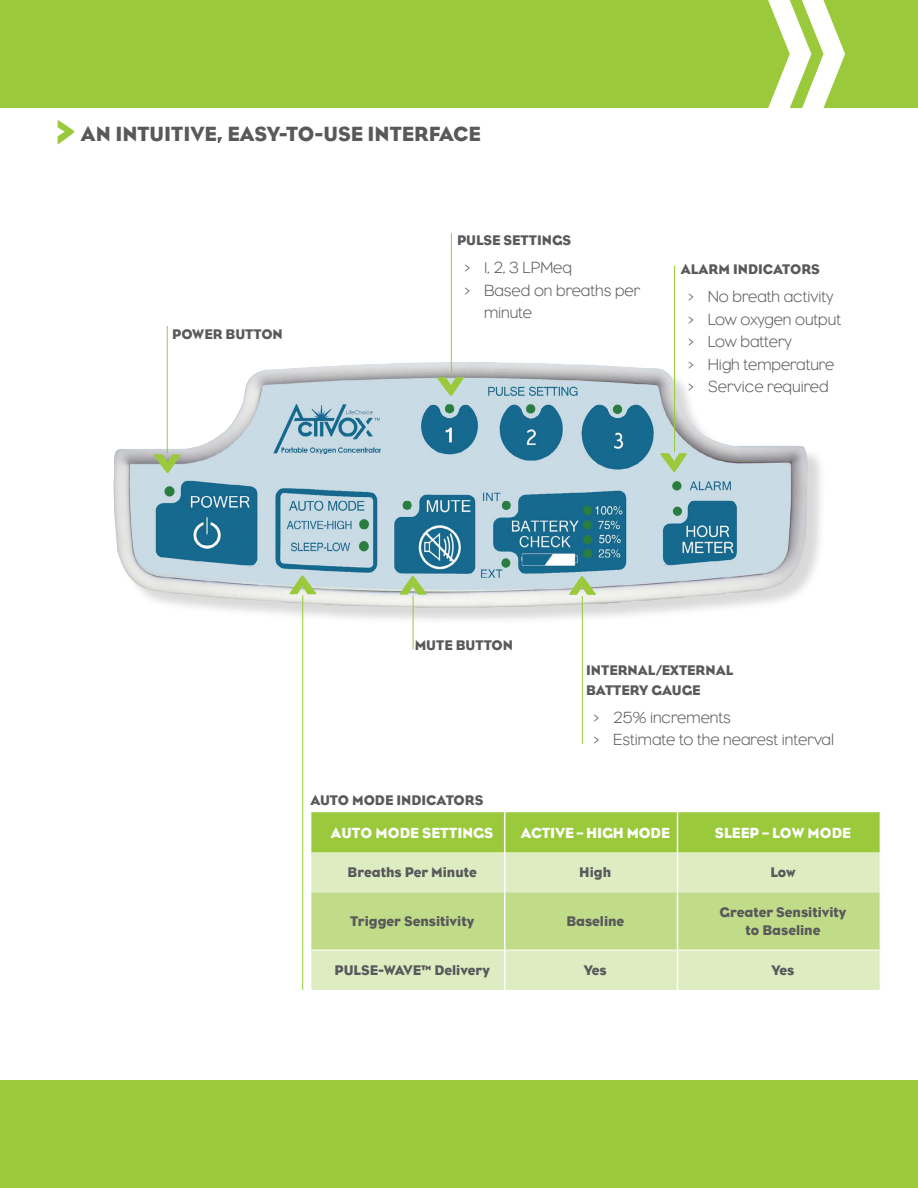
<style>
.page{position:relative;width:918px;height:1188px;background:#fff}
.page>*{position:absolute;margin:0;border:0;box-sizing:border-box;transform-origin:0 0}
.t1{font:48px "Eagle";color:#9aca3c}
.t2{font:21px "Eagle";color:#58595b}
.t3{font:300 16.5px/22.5px "Eagle";color:#58595b}
.t4{font:15px "Eagle";color:#fff}
.t5{font:14.25px/18px "Eagle";color:#58595b;text-align:center}
</style>
<div class="page">
<div style="left:116px;top:364px;width:710px;height:262px;background:#000;opacity:.15"></div>
<img style="left:113px;top:362px;width:695px;height:246px">
<div style="left:311px;top:812px;width:569px;height:41px;background:#9aca3c"></div>
<div style="left:311px;top:853px;width:569px;height:137px;background:#deecc1"></div>
<div style="left:311px;top:892px;width:569px;height:58px;background:#c1dc89"></div>
<hr style="left:678px;top:950px;width:203px;height:1px;background:#fff">
<hr style="left:677px;top:812px;width:1px;height:41px;background:#fff">
<hr style="left:677px;top:853px;width:1px;height:39px;background:#fff">
<hr style="left:677px;top:892px;width:1px;height:58px;background:#fff">
<hr style="left:677px;top:951px;width:1px;height:39px;background:#fff">
<hr style="left:505px;top:950px;width:173px;height:1px;background:#fff">
<hr style="left:504px;top:812px;width:1px;height:41px;background:#fff">
<hr style="left:504px;top:853px;width:1px;height:39px;background:#fff">
<hr style="left:504px;top:892px;width:1px;height:58px;background:#fff">
<hr style="left:504px;top:951px;width:1px;height:39px;background:#fff">
<hr style="left:311px;top:950px;width:194px;height:1px;background:#fff">
<svg style="left:660px;top:453px;width:27px;height:19px"></svg>
<hr style="left:451px;top:233px;width:1px;height:143px;background:#9aca3c">
<svg style="left:437px;top:377px;width:27px;height:19px"></svg>
<hr style="left:674px;top:266px;width:1px;height:186px;background:#9aca3c">
<hr style="left:167px;top:326px;width:1px;height:127px;background:#9aca3c">
<svg style="left:153px;top:454px;width:28px;height:19px"></svg>
<hr style="left:302px;top:595px;width:1px;height:395px;background:#9aca3c">
<svg style="left:289px;top:576px;width:28px;height:18px"></svg>
<hr style="left:413px;top:596px;width:1px;height:53px;background:#9aca3c">
<svg style="left:400px;top:576px;width:27px;height:19px"></svg>
<hr style="left:582px;top:596px;width:1px;height:148px;background:#9aca3c">
<svg style="left:569px;top:576px;width:27px;height:19px"></svg>
<div style="left:0;top:1080px;width:918px;height:108px;background:#9aca3c"></div>
<div style="left:0;top:0;width:790px;height:108px;background:#9aca3c"></div>
<svg style="left:790px;top:0;width:128px;height:108px"></svg>
<h1 class="t1" style="left:54px;top:104px;width:24px">&gt;</h1>
<h2 class="t2" style="left:81px;top:122px;width:401px">AN INTUITIVE, EASY-TO-USE INTERFACE</h2>
<p class="t5" style="left:172px;top:325px;width:112px">POWER BUTTO N</p>
<p class="t5" style="left:457px;top:231px;width:116px">PULSE SETTINGS</p>
<p class="t3" style="left:464px;top:256px;width:110px">&gt; 1, 2, 3 LPMeq</p>
<p class="t3" style="left:464px;top:279px;width:178px">&gt; Based on breaths per</p>
<p class="t3" style="left:484px;top:301px;width:50px">minute</p>
<p class="t5" style="left:681px;top:261px;width:141px">ALARM INDICATO RS</p>
<p class="t3" style="left:687px;top:285px;width:155px">&gt; No breath activity &gt; Low oxygen output &gt; Low battery<br>&gt; High temperature &gt; Service required</p>
<p class="t5" style="left:415px;top:636px;width:100px">MUTE BUTTON</p>
<p class="t5" style="left:310px;top:791px;width:174px">AUTO MODE INDICATORS</p>
<p class="t5" style="left:586px;top:660px;width:149px;line-height:19.5px;text-align:left">INTERNAL/EXTERNAL<br>BATTERY GAUGE</p>
<p class="t3" style="left:593px;top:705px;width:243px">&gt; 25% increments<br>&gt; Estimate to the nearest interval</p>
<p class="t4" style="left:331px;top:824px;width:164px">AUTO MODE SETTINGS</p>
<p class="t4" style="left:521px;top:824px;width:151px">ACTIVE – HIGH MODE</p>
<p class="t4" style="left:715px;top:824px;width:138px">SLEEP – LOW MODE</p>
<p class="t5" style="left:348px;top:863px;width:131px">BREATHS PER MINUTE</p>
<p class="t5" style="left:579px;top:863px;width:34px">HIGH</p>
<p class="t5" style="left:770px;top:863px;width:27px">LOW</p>
<p class="t5" style="left:350px;top:912px;width:126px">TRIGGER SENSITIVITY</p>
<p class="t5" style="left:566px;top:912px;width:59px">BASELINE</p>
<p class="t5" style="left:720px;top:903px;width:128px">GREATER SENSITIVITY<br>TO BASELINE</p>
<p class="t5" style="left:335px;top:961px;width:19px">PULSE</p>
<p class="t5" style="left:378px;top:961px;width:113px">-WAVE™ DELIVERY</p>
<p class="t5" style="left:584px;top:961px;width:24px">YES</p>
<p class="t5" style="left:772px;top:961px;width:24px">YES</p>
</div>
